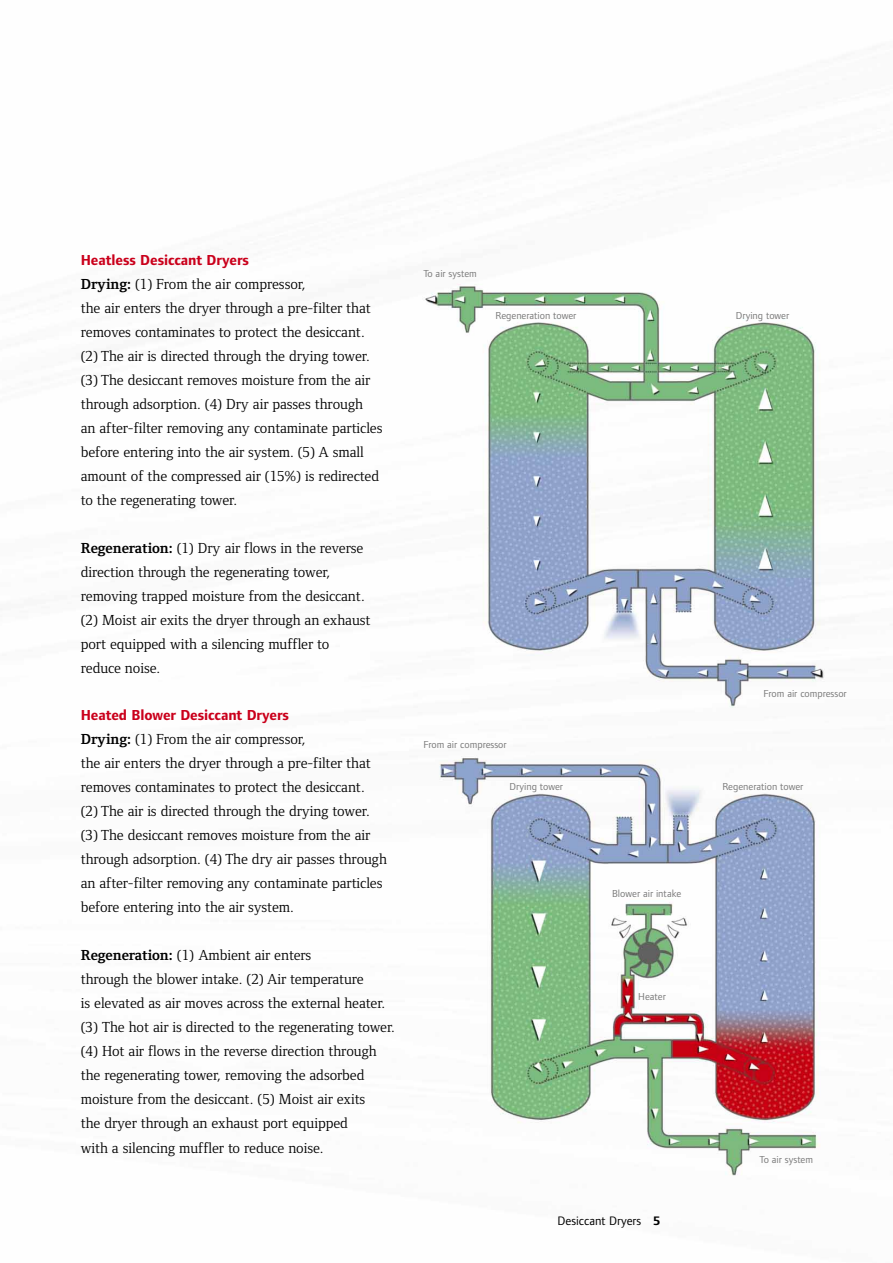
<style>
.page{position:relative;width:893px;height:1263px;background:#fff}
.page>*{position:absolute;margin:0;border:0;box-sizing:border-box;transform-origin:0 0}
.t1{font:15px/24px "Foundry Form Serif";letter-spacing:-.005em;color:#000}
.t2{font:700 15px "Foundry Form Sans";letter-spacing:-.005em;color:#ca001b}
.t3{font:12.75px "Foundry Form Sans";color:#000}
.t4{font:10.5px "Foundry Form Sans";color:#7a7a7a}
.s1{font-weight:700}
</style>
<div class="page">
<img style="left:425px;top:284px;width:399px;height:892px">
<p class="t2" style="left:81px;top:254px;width:170px">Heatless Desiccant Dryers</p>
<p class="t1" style="left:81px;top:273px;width:303px"><span class="s1">Drying:</span> (1) From the air compressor,<br>the air enters the dryer through a pre-filter that removes contaminates to protect the desiccant. (2) The air is directed through the drying tower. (3) The desiccant removes moisture from the air through adsorption. (4) Dry air passes through<br>an after-filter removing any contaminate particles before entering into the air system. (5) A small amount of the compressed air (15%) is redirected to the regenerating tower.</p>
<p class="t1" style="left:81px;top:537px;width:291px"><span class="s1">Regeneration:</span> (1) Dry air flows in the reverse direction through the regenerating tower, removing trapped moisture from the desiccant. (2) Moist air exits the dryer through an exhaust port equipped with a silencing muffler to reduce noise.</p>
<p class="t2" style="left:81px;top:710px;width:210px">Heated Blower Desiccant Dryers</p>
<p class="t1" style="left:81px;top:729px;width:308px"><span class="s1">Drying:</span> (1) From the air compressor,<br>the air enters the dryer through a pre-filter that removes contaminates to protect the desiccant.<br>(2) The air is directed through the drying tower. (3) The desiccant removes moisture from the air through adsorption. (4) The dry air passes through an after-filter removing any contaminate particles before entering into the air system.</p>
<p class="t1" style="left:81px;top:945px;width:316px"><span class="s1">Regeneration:</span> (1) Ambient air enters<br>through the blower intake. (2) Air temperature<br>is elevated as air moves across the external heater. (3) The hot air is directed to the regenerating tower. (4) Hot air flows in the reverse direction through the regenerating tower, removing the adsorbed moisture from the desiccant. (5) Moist air exits<br>the dryer through an exhaust port equipped<br>with a silencing muffler to reduce noise.</p>
<p class="t4" style="left:423px;top:270px;width:55px">To air system</p>
<p class="t4" style="left:496px;top:311px;width:82px">Regeneration tower</p>
<p class="t4" style="left:736px;top:311px;width:55px">Drying tower</p>
<p class="t4" style="left:763px;top:689px;width:85px">From air compressor</p>
<p class="t4" style="left:423px;top:741px;width:85px">From air compressor</p>
<p class="t4" style="left:510px;top:783px;width:55px">Drying tower</p>
<p class="t4" style="left:722px;top:782px;width:82px">Regeneration tower</p>
<p class="t4" style="left:612px;top:889px;width:71px">Blower air intake</p>
<p class="t4" style="left:638px;top:992px;width:29px">Heater</p>
<p class="t3" style="left:557px;top:1216px;width:104px">Desiccant Dryers <span class="s1">5</span></p>
<p class="t4" style="left:760px;top:1156px;width:55px">To air system</p>
</div>
